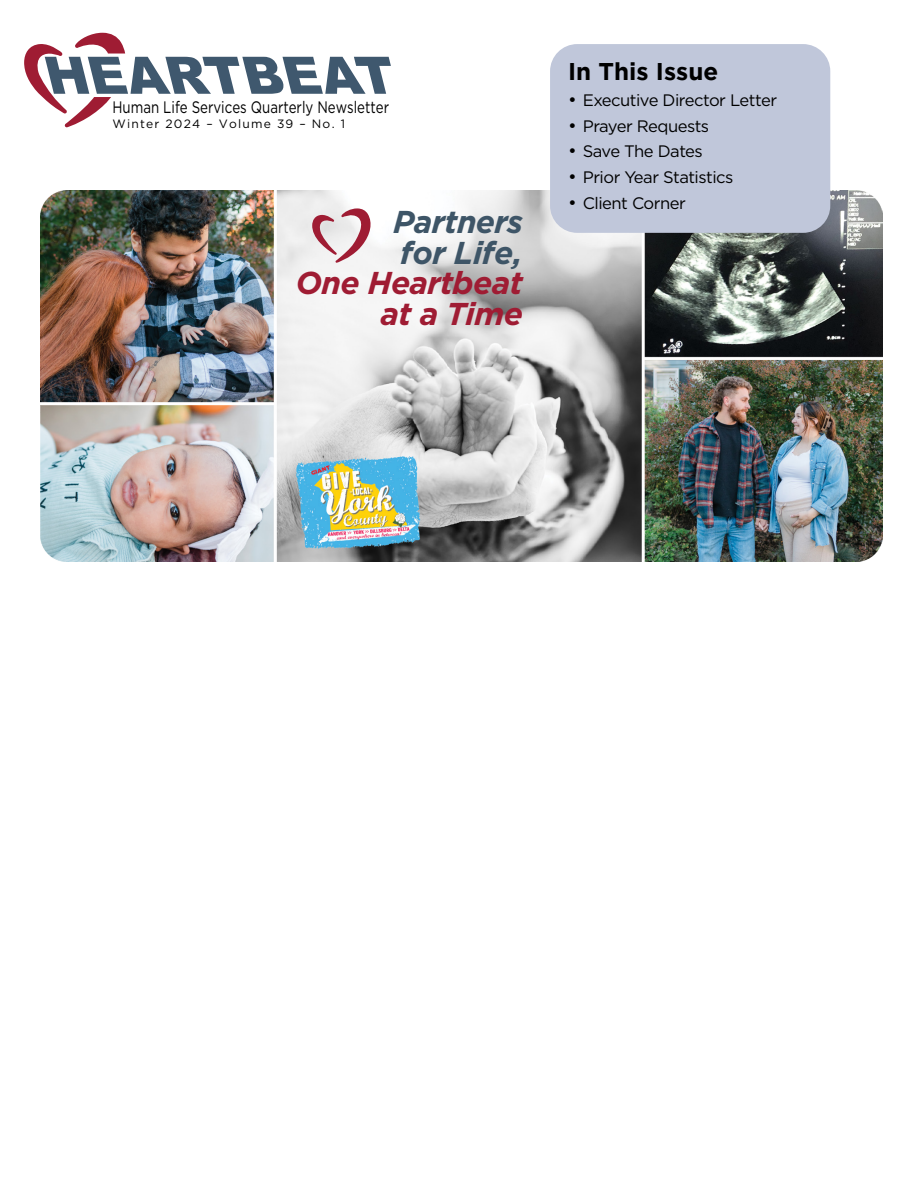
<style>
.page{position:relative;width:918px;height:1188px;background:#fff}
.page>*{position:absolute;margin:0;border:0;box-sizing:border-box;transform-origin:0 0}
.t1{font:italic 900 51.75px "Arial";color:#3f586e}
.t2{font:italic 700 31.65px/30.5px "Gotham";letter-spacing:-.02em;color:#9f1c33;text-align:right}
.t3{font:italic 700 31.65px/30.5px "Gotham";letter-spacing:-.02em;color:#3e5567}
.t4{font:700 24.15px "Gotham";color:#000}
.t5{font:16.65px "Gotham";letter-spacing:-.03em;color:#000}
.t6{font:16.65px "Gotham";color:#000;scale:.8 1}
.t7{font:12.15px "Gotham";letter-spacing:.1em;color:#000}
.s1{font-size:18.15px}
</style>
<div class="page">
<img style="left:41px;top:190px;width:842px;height:371px">
<div style="left:550px;top:44px;width:280px;height:189px;background:#c0c7da;border-radius:27px"></div>
<svg style="left:24px;top:33px;width:101px;height:94px"></svg>
<svg style="left:312px;top:208px;width:61px;height:55px"></svg>
<h1 class="t1" style="left:50px;top:38px;width:368px">HEARTBEAT</h1>
<p class="t6" style="left:112px;top:98px;width:347px">Human Life Services Quarterly Newsletter</p>
<p class="t7" style="left:112px;top:117px;width:234px">Winter 2024 – Volume 39 – No. 1</p>
<h2 class="t3" style="left:393px;top:207px;width:131px">Partners for Life,</h2>
<h2 class="t2" style="left:296px;top:267px;width:229px">One Heartbeat at a Time</h2>
<h3 class="t4" style="left:568px;top:58px;width:152px">In This Issue</h3>
<p class="t5" style="left:568px;top:91px;width:211px"><span class="s1">•</span> Executive Director Letter</p>
<p class="t5" style="left:568px;top:117px;width:143px"><span class="s1">•</span> Prayer Requests</p>
<p class="t5" style="left:568px;top:142px;width:136px"><span class="s1">•</span> Save The Dates</p>
<p class="t5" style="left:568px;top:168px;width:167px"><span class="s1">•</span> Prior Year Statistics</p>
<p class="t5" style="left:568px;top:194px;width:119px"><span class="s1">•</span> Client Corner</p>
</div>
